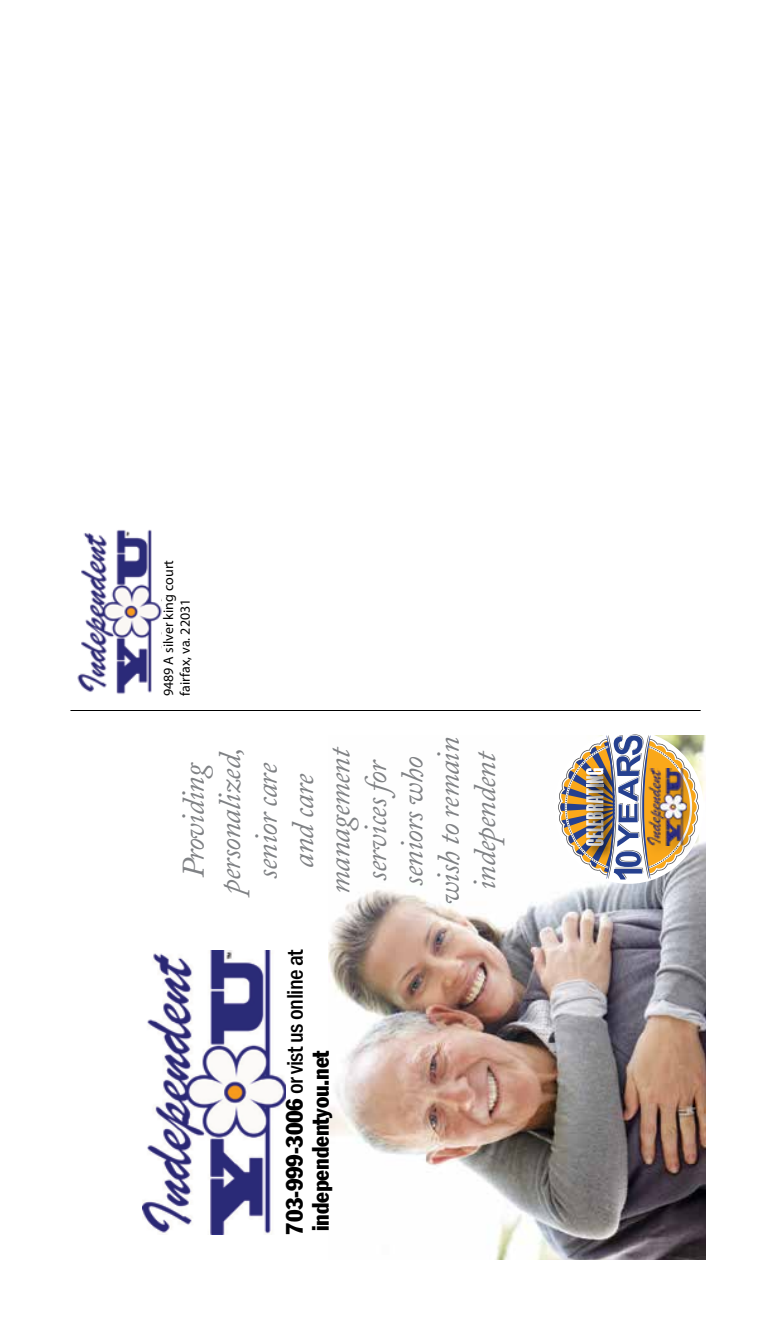
<style>
.page{position:relative;width:772px;height:1323px;background:#fff}
.page>*{position:absolute;margin:0;border:0;box-sizing:border-box;transform-origin:0 0}
.t1{font:italic 31.15px/36.4px "Adobe Caslon";letter-spacing:-.02em;color:#808285;text-align:center}
.t2{font:700 23.45px "Franklin Gothic Cond";letter-spacing:-.02em;color:#000}
.t3{font:condensed 23.45px "Franklin Gothic Std";letter-spacing:-.01em;color:#000}
.t4{font:14px/16.8px "Myriad Pro";color:#000}
.s1{font-family:"Franklin Gothic Std";font-weight:400;font-stretch:condensed}
</style>
<div class="page">
<hr style="left:70px;top:710px;width:630px;height:1px;background:#000">
<img style="left:328px;top:880px;width:377px;height:380px">
<img style="left:143px;top:950px;width:142px;height:285px">
<hr style="left:66px;top:1278px;width:39px;height:1px;background:#000">
<hr style="left:66px;top:735px;width:39px;height:1px;background:#000">
<img style="left:77px;top:529px;width:85px;height:165px">
<img style="left:558px;top:734px;width:148px;height:146px">
<p class="t4" style="left:160px;top:696px;width:138px;rotate:-90deg">9489 A silver king court fairfax, va. 22031</p>
<p class="t1" style="left:177px;top:905px;width:169px;rotate:-90deg">Providing personalized, senior care and care management services for seniors who wish to remain independent</p>
<p class="t2" style="left:282px;top:1235px;width:287px;rotate:-90deg"><span class="s1">703-999-3006</span> or vist us online at</p>
<p class="t3" style="left:306px;top:1231px;width:182px;rotate:-90deg">independentyou.net</p>
</div>
